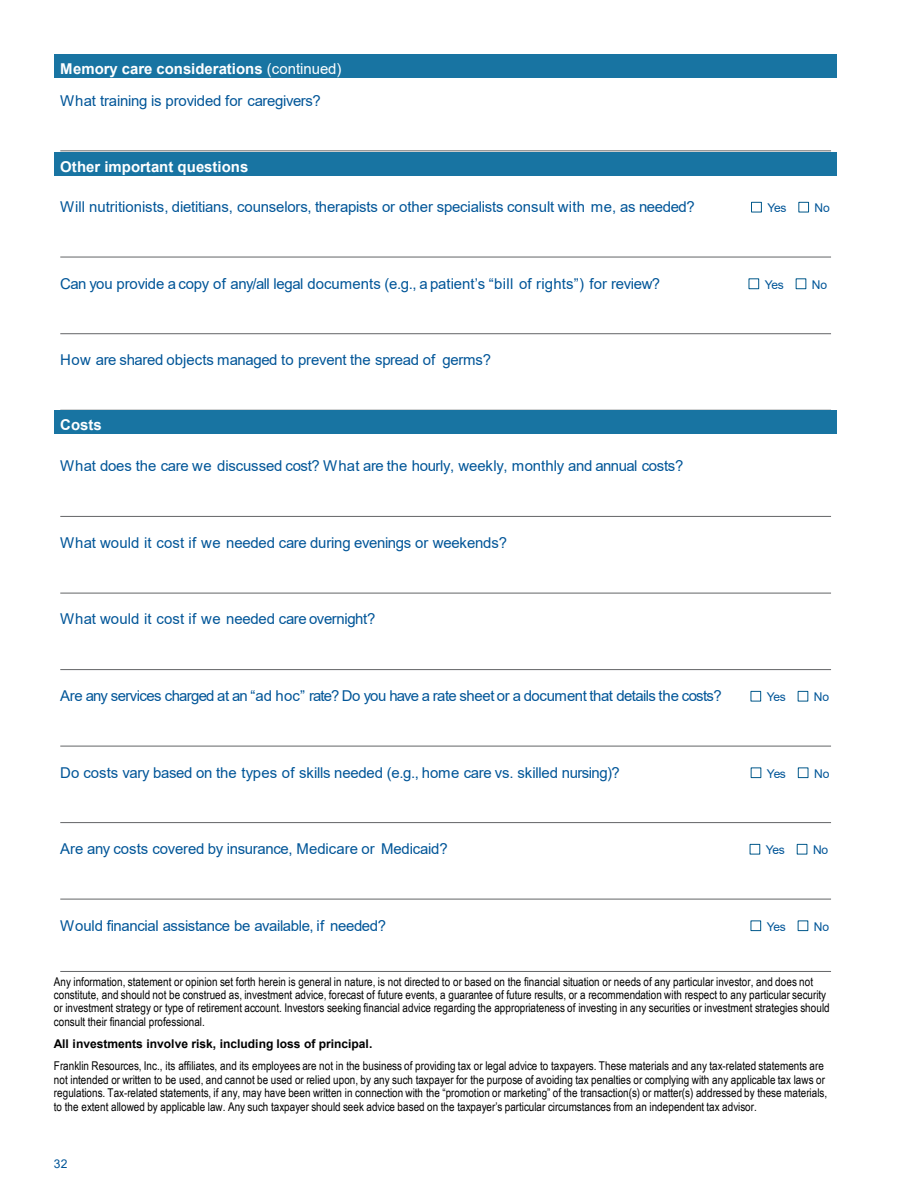
<style>
.page{position:relative;width:918px;height:1188px;background:#fff}
.page>*{position:absolute;margin:0;border:0;box-sizing:border-box;transform-origin:0 0}
.t1{font:15px "Arial";letter-spacing:-.015em;color:#005598}
.t2{font:15px "Arial";letter-spacing:-.04em;color:#005598}
.t3{font:700 15px "Arial";letter-spacing:.005em;color:#fff}
.t4{font:12px/13.5px "Arial Narrow";letter-spacing:.005em;color:#000}
.t5{font:700 12px "Arial";color:#000}
.t6{font:12px "Arial";letter-spacing:-.05em;color:#005598}
.s1{font-weight:400}
</style>
<div class="page">
<div style="left:54px;top:54px;width:783px;height:24px;background:#1874a2"></div>
<hr style="left:60px;top:150px;width:771px;height:1px;background:#636466">
<div style="left:54px;top:152px;width:783px;height:24px;background:#1874a2"></div>
<hr style="left:60px;top:257px;width:771px;height:1px;background:#636466">
<hr style="left:60px;top:333px;width:771px;height:1px;background:#636466">
<div style="left:54px;top:410px;width:783px;height:23px;background:#1874a2"></div>
<hr style="left:60px;top:516px;width:771px;height:1px;background:#636466">
<hr style="left:60px;top:593px;width:771px;height:1px;background:#636466">
<hr style="left:60px;top:669px;width:771px;height:1px;background:#636466">
<hr style="left:60px;top:746px;width:771px;height:1px;background:#636466">
<hr style="left:60px;top:822px;width:771px;height:1px;background:#636466">
<hr style="left:60px;top:899px;width:771px;height:1px;background:#636466">
<hr style="left:60px;top:971px;width:771px;height:1px;background:#636466">
<div style="left:751px;top:202px;width:11px;height:10px;border:1px solid #00588a"></div>
<div style="left:798px;top:202px;width:11px;height:10px;border:1px solid #00588a"></div>
<div style="left:749px;top:278px;width:10px;height:11px;border:1px solid #00588a"></div>
<div style="left:796px;top:278px;width:10px;height:11px;border:1px solid #00588a"></div>
<div style="left:751px;top:691px;width:10px;height:10px;border:1px solid #00588a"></div>
<div style="left:798px;top:691px;width:10px;height:10px;border:1px solid #00588a"></div>
<div style="left:751px;top:768px;width:10px;height:10px;border:1px solid #00588a"></div>
<div style="left:798px;top:768px;width:10px;height:10px;border:1px solid #00588a"></div>
<div style="left:750px;top:844px;width:10px;height:10px;border:1px solid #00588a"></div>
<div style="left:797px;top:844px;width:10px;height:10px;border:1px solid #00588a"></div>
<div style="left:751px;top:921px;width:10px;height:10px;border:1px solid #00588a"></div>
<div style="left:798px;top:921px;width:10px;height:10px;border:1px solid #00588a"></div>
<p class="t3" style="left:60px;top:58px;width:283px">Memory care considerations <span class="s1">(continued)</span></p>
<p class="t1" style="left:60px;top:90px;width:262px">What training is provided for caregivers?</p>
<p class="t3" style="left:60px;top:156px;width:190px">Other important questions</p>
<p class="t1" style="left:60px;top:196px;width:636px">Will nutritionists, dietitians, counselors, therapists or other specialists consult with me, as needed?</p>
<p class="t6" style="left:767px;top:200px;width:20px">Yes</p>
<p class="t6" style="left:815px;top:200px;width:17px">No</p>
<p class="t1" style="left:60px;top:273px;width:601px">Can you provide a copy of any/all legal documents (e.g., a patient’s “bill of rights”) for review?</p>
<p class="t6" style="left:765px;top:276px;width:20px">Yes</p>
<p class="t6" style="left:812px;top:276px;width:17px">No</p>
<p class="t1" style="left:60px;top:350px;width:432px">How are shared objects managed to prevent the spread of germs?</p>
<p class="t3" style="left:60px;top:414px;width:43px">Costs</p>
<p class="t1" style="left:60px;top:456px;width:625px">What does the care we discussed cost? What are the hourly, weekly, monthly and annual costs?</p>
<p class="t1" style="left:60px;top:532px;width:448px">What would it cost if we needed care during evenings or weekends?</p>
<p class="t1" style="left:60px;top:609px;width:317px">What would it cost if we needed care overnight?</p>
<p class="t2" style="left:60px;top:685px;width:663px">Are any services charged at an “ad hoc” rate? Do you have a rate sheet or a document that details the costs?</p>
<p class="t6" style="left:767px;top:689px;width:20px">Yes</p>
<p class="t6" style="left:814px;top:689px;width:17px">No</p>
<p class="t1" style="left:60px;top:762px;width:561px">Do costs vary based on the types of skills needed (e.g., home care vs. skilled nursing)?</p>
<p class="t6" style="left:767px;top:765px;width:20px">Yes</p>
<p class="t6" style="left:814px;top:765px;width:17px">No</p>
<p class="t1" style="left:60px;top:838px;width:389px">Are any costs covered by insurance, Medicare or Medicaid?</p>
<p class="t6" style="left:766px;top:842px;width:20px">Yes</p>
<p class="t6" style="left:813px;top:842px;width:17px">No</p>
<p class="t1" style="left:60px;top:915px;width:327px">Would financial assistance be available, if needed?</p>
<p class="t6" style="left:767px;top:918px;width:20px">Yes</p>
<p class="t6" style="left:814px;top:918px;width:17px">No</p>
<p class="t4" style="left:54px;top:974px;width:777px">Any information, statement or opinion set forth herein is general in nature, is not directed to or based on the financial situation or needs of any particular investor, and does not constitute, and should not be construed as, investment advice, forecast of future events, a guarantee of future results, or a recommendation with respect to any particular security or investment strategy or type of retirement account. Investors seeking financial advice regarding the appropriateness of investing in any securities or investment strategies should consult their financial professional.</p>
<p class="t5" style="left:54px;top:1035px;width:320px">All investments involve risk, including loss of principal.</p>
<p class="t4" style="left:54px;top:1059px;width:775px">Franklin Resources, Inc., its affiliates, and its employees are not in the business of providing tax or legal advice to taxpayers. These materials and any tax-related statements are not intended or written to be used, and cannot be used or relied upon, by any such taxpayer for the purpose of avoiding tax penalties or complying with any applicable tax laws or regulations. Tax-related statements, if any, may have been written in connection with the “promotion or marketing” of the transaction(s) or matter(s) addressed by these materials, to the extent allowed by applicable law. Any such taxpayer should seek advice based on the taxpayer’s particular circumstances from an independent tax advisor.</p>
<p class="t6" style="left:54px;top:1155px;width:15px">32</p>
</div>
